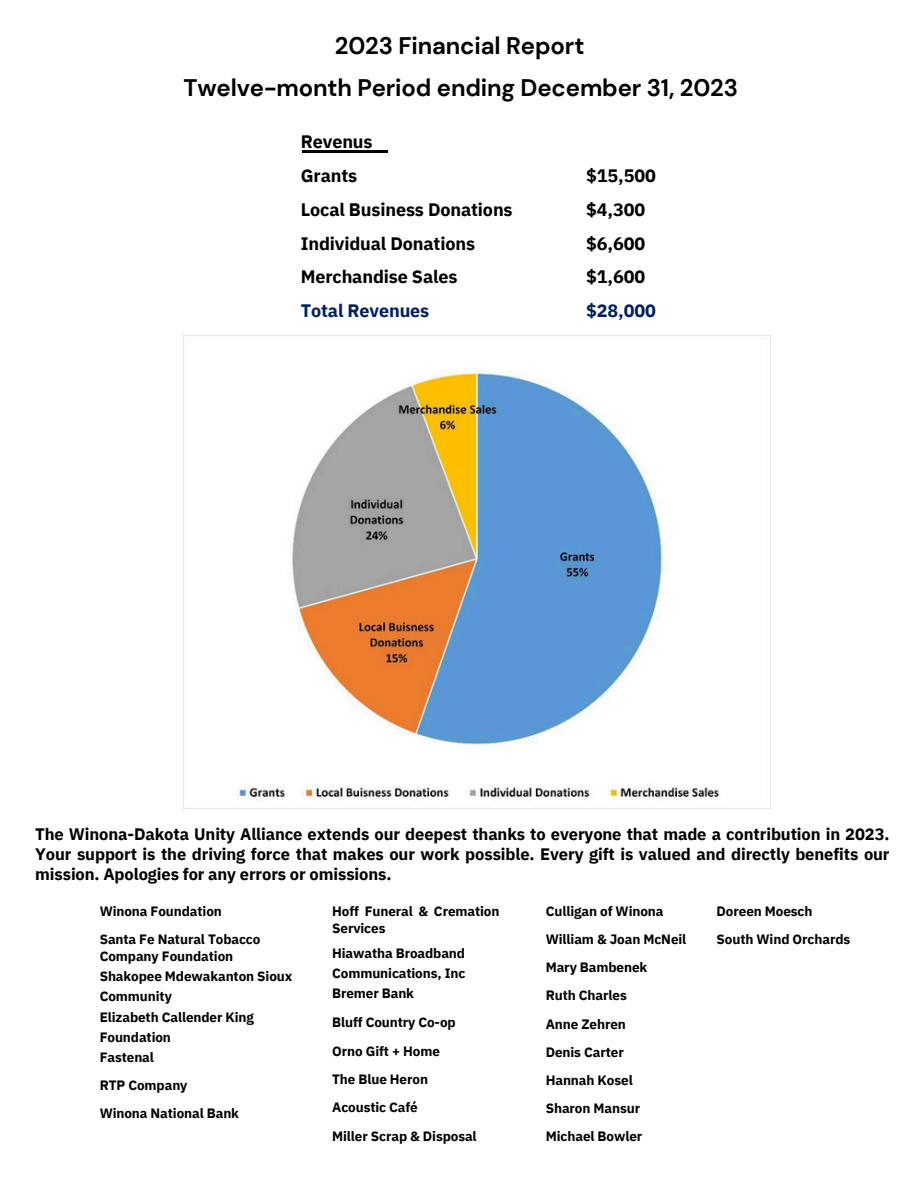
<style>
.page{position:relative;width:918px;height:1188px;background:#fff}
.page>*{position:absolute;margin:0;border:0;box-sizing:border-box;transform-origin:0 0}
.t1{font:700 24px/41.7px "DM Sans";letter-spacing:-.005em;color:#000;text-align:center}
.t2{font:700 18px/33.8px "IBM Plex Sans";letter-spacing:-.005em;color:#000}
.t3{font:700 16.5px/20.2px "IBM Plex Sans";letter-spacing:-.005em;color:#000;text-align:justify}
.t4{font:700 13.5px/28.2px "IBM Plex Sans";letter-spacing:-.005em;color:#000}
.s1{color:#002060}
</style>
<div class="page">
<hr style="left:303px;top:151px;width:85px;height:2px;background:#000">
<img style="left:237px;top:336px;width:534px;height:472px">
<h2 class="t1" style="left:184px;top:25px;width:556px">2023 Financial Report<br>Twelve-month Period ending December 31, 2023</h2>
<p class="t2" style="left:301px;top:125px;width:213px">Revenus<br>Grants<br>Local Business Donations<br>Individual Donations<br>Merchandise Sales<br><span class="s1">Total Revenues</span></p>
<h2 class="t2" style="left:586px;top:159px;width:71px">$15,500 $4,300 $6,600 $1,600 <span class="s1">$28,000</span></h2>
<p class="t3" style="left:35px;top:824px;width:856px">The Winona-Dakota Unity Alliance extends our deepest thanks to everyone that made a contribution in 2023.<br>Your support is the driving force that makes our work possible. Every gift is valued and directly benefits our mission. Apologies for any errors or omissions.</p>
<h2 class="t4" style="left:100px;top:897px;width:124px">Winona Foundation</h2>
<p class="t4" style="left:100px;top:925px;width:162px">Santa Fe Natural Tobacco</p>
<p class="t4" style="left:100px;top:942px;width:135px">Company Foundation</p>
<p class="t4" style="left:100px;top:962px;width:194px">Shakopee Mdewakanton Sioux</p>
<p class="t4" style="left:100px;top:982px;width:74px">Community</p>
<p class="t4" style="left:100px;top:1003px;width:156px">Elizabeth Callender King</p>
<p class="t4" style="left:100px;top:1023px;width:73px">Foundation</p>
<p class="t4" style="left:100px;top:1043px;width:56px">Fastenal</p>
<p class="t4" style="left:100px;top:1071px;width:89px">RTP Company</p>
<p class="t4" style="left:100px;top:1099px;width:141px">Winona National Bank</p>
<p class="t4" style="left:546px;top:897px;width:142px">Culligan of Winona<br>William &amp; Joan McNeil<br>Mary Bambenek</p>
<p class="t4" style="left:546px;top:981px;width:83px">Ruth Charles</p>
<p class="t4" style="left:546px;top:1009px;width:82px">Anne Zehren</p>
<p class="t4" style="left:546px;top:1038px;width:80px">Denis Carter</p>
<p class="t4" style="left:546px;top:1066px;width:89px">Hannah Kosel</p>
<p class="t4" style="left:546px;top:1094px;width:96px">Sharon Mansur</p>
<p class="t4" style="left:546px;top:1122px;width:98px">Michael Bowler</p>
<p class="t4" style="left:717px;top:897px;width:98px">Doreen Moesch</p>
<p class="t4" style="left:717px;top:925px;width:135px">South Wind Orchards</p>
<p class="t4" style="left:332px;top:903px;width:169px;line-height:16.8px">Hoff Funeral &amp; Cremation<br>Services</p>
<p class="t4" style="left:332px;top:939px;width:134px">Hiawatha Broadband</p>
<p class="t4" style="left:332px;top:959px;width:135px">Communications, Inc</p>
<p class="t4" style="left:332px;top:979px;width:83px">Bremer Bank</p>
<p class="t4" style="left:332px;top:1008px;width:125px">Bluff Country Co-op</p>
<p class="t4" style="left:332px;top:1036px;width:109px">Orno Gift + Home</p>
<p class="t4" style="left:332px;top:1065px;width:97px">The Blue Heron</p>
<p class="t4" style="left:332px;top:1093px;width:87px">Acoustic Café</p>
<p class="t4" style="left:332px;top:1122px;width:146px">Miller Scrap &amp; Disposal</p>
</div>
